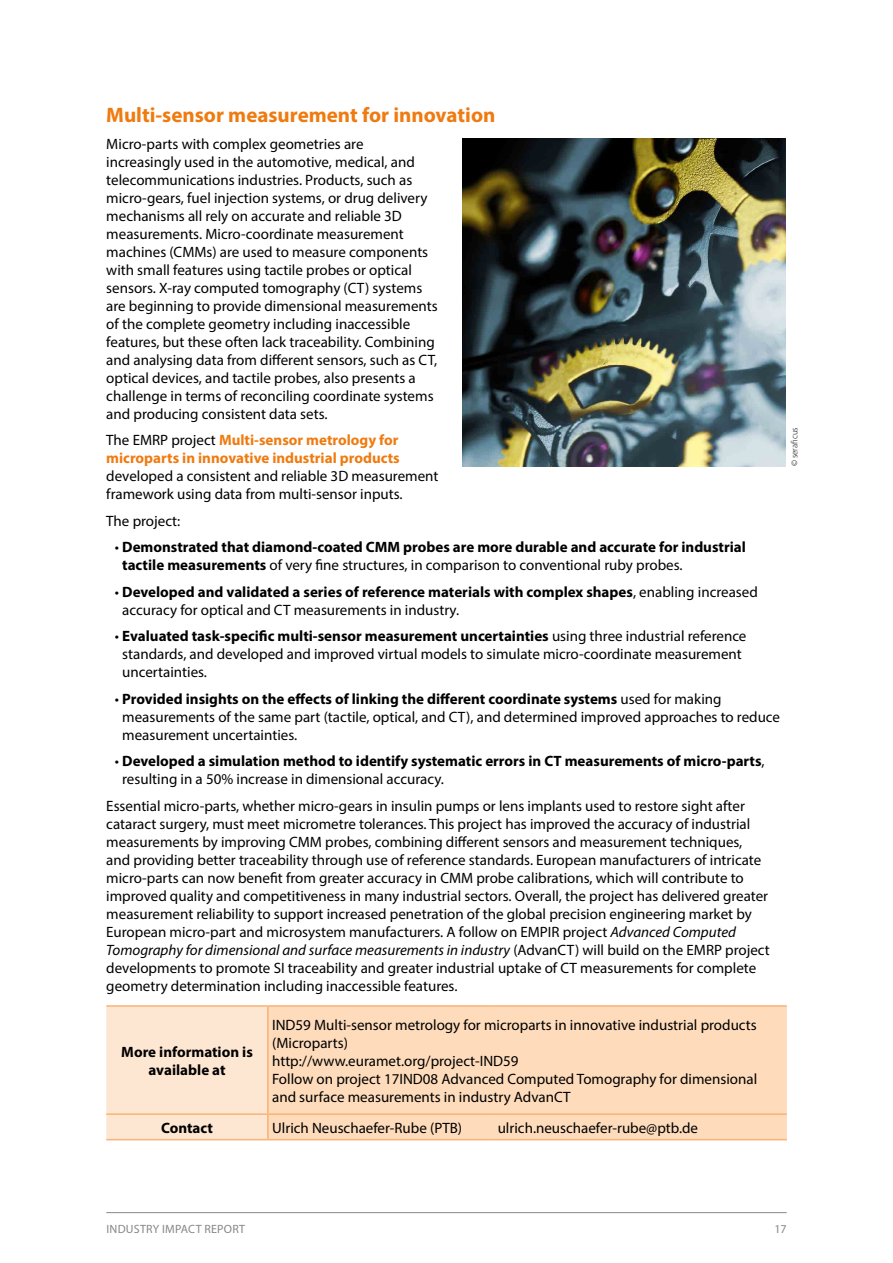
<style>
.page{position:relative;width:893px;height:1263px;background:#fff}
.page>*{position:absolute;margin:0;border:0;box-sizing:border-box;transform-origin:0 0}
.t1{font:700 21px "Myriad Pro";color:#ef7b10}
.t2{font:15px/18px "Myriad Pro";color:#000}
.t3{font:700 15px/18px "Myriad Pro";color:#000}
.t4{font:700 15px/18px "Myriad Pro";color:#ef7b10}
.t5{font:12px "Myriad Pro";letter-spacing:.02em;color:#878787}
.t6{font:300 9px "Myriad Pro";color:#000}
.s1{font-weight:400;color:#000}
.s2{font-weight:400}
.s3{font-weight:700}
.s4{font-style:italic}
</style>
<div class="page">
<hr style="left:106px;top:1212px;width:681px;height:1px;background:#878787">
<div style="left:106px;top:1007px;width:161px;height:132px;background:#fee7d2"></div>
<div style="left:269px;top:1007px;width:518px;height:132px;background:#fddbbb"></div>
<hr style="left:106px;top:1005px;width:162px;height:2px;background:#f8b375">
<hr style="left:267px;top:1007px;width:2px;height:106px;background:#f8b375">
<hr style="left:268px;top:1005px;width:225px;height:2px;background:#f8b375">
<hr style="left:493px;top:1005px;width:294px;height:2px;background:#f8b375">
<hr style="left:106px;top:1113px;width:162px;height:2px;background:#f8b375">
<hr style="left:106px;top:1139px;width:162px;height:1px;background:#f8b375">
<hr style="left:267px;top:1115px;width:2px;height:24px;background:#f8b375">
<hr style="left:268px;top:1113px;width:225px;height:2px;background:#f8b375">
<hr style="left:268px;top:1139px;width:225px;height:1px;background:#f8b375">
<hr style="left:493px;top:1113px;width:294px;height:2px;background:#f8b375">
<hr style="left:493px;top:1139px;width:294px;height:1px;background:#f8b375">
<img style="left:462px;top:138px;width:324px;height:328px">
<h1 class="t1" style="left:106px;top:101px;width:391px">Multi-sensor measurement for innovation</h1>
<p class="t2" style="left:106px;top:134px;width:333px">Micro-parts with complex geometries are increasingly used in the automotive, medical, and telecommunications industries. Products, such as micro-gears, fuel injection systems, or drug delivery mechanisms all rely on accurate and reliable 3D measurements. Micro-coordinate measurement machines (CMMs) are used to measure components with small features using tactile probes or optical sensors. X-ray computed tomography (CT) systems are beginning to provide dimensional measurements of the complete geometry including inaccessible features, but these often lack traceability. Combining and analysing data from different sensors, such as CT, optical devices, and tactile probes, also presents a challenge in terms of reconciling coordinate systems and producing consistent data sets.</p>
<p class="t4" style="left:106px;top:431px;width:295px"><span class="s1">The EMRP project</span> Multi-sensor metrology for microparts in innovative industrial products</p>
<p class="t2" style="left:106px;top:467px;width:334px">developed a consistent and reliable 3D measurement framework using data from multi-sensor inputs.</p>
<p class="t2" style="left:106px;top:511px;width:76px">The project:</p>
<p class="t3" style="left:122px;top:538px;width:625px;text-indent:-7px"><span class="s2">•</span> Demonstrated that diamond-coated CMM probes are more durable and accurate for industrial tactile measurements <span class="s2">of very fine structures, in comparison to conventional ruby probes.</span></p>
<p class="t2" style="left:122px;top:582px;width:637px;text-indent:-7px">• <span class="s3">Developed and validated a series of reference materials with complex shapes</span>, enabling increased accuracy for optical and CT measurements in industry.</p>
<p class="t2" style="left:122px;top:627px;width:626px;text-indent:-7px">• <span class="s3">Evaluated task-specific multi-sensor measurement uncertainties</span> using three industrial reference standards, and developed and improved virtual models to simulate micro-coordinate measurement uncertainties.</p>
<p class="t2" style="left:122px;top:689px;width:659px;text-indent:-7px">• <span class="s3">Provided insights on the effects of linking the different coordinate systems</span> used for making measurements of the same part (tactile, optical, and CT), and determined improved approaches to reduce measurement uncertainties.</p>
<p class="t3" style="left:122px;top:752px;width:644px;text-indent:-7px"><span class="s2">•</span> Developed a simulation method to identify systematic errors in CT measurements of micro-parts<span class="s2">, resulting in a 50% increase in dimensional accuracy.</span></p>
<p class="t2" style="left:106px;top:796px;width:665px">Essential micro-parts, whether micro-gears in insulin pumps or lens implants used to restore sight after cataract surgery, must meet micrometre tolerances. This project has improved the accuracy of industrial measurements by improving CMM probes, combining different sensors and measurement techniques, and providing better traceability through use of reference standards. European manufacturers of intricate micro-parts can now benefit from greater accuracy in CMM probe calibrations, which will contribute to improved quality and competitiveness in many industrial sectors. Overall, the project has delivered greater measurement reliability to support increased penetration of the global precision engineering market by European micro-part and microsystem manufacturers. A follow on EMPIR project <span class="s4">Advanced Computed Tomography for dimensional and surface measurements in industry</span> (AdvanCT) will build on the EMRP project developments to promote SI traceability and greater industrial uptake of CT measurements for complete geometry determination including inaccessible features.</p>
<p class="t3" style="left:121px;top:1042px;width:133px;text-align:center">More information is available at</p>
<p class="t2" style="left:272px;top:1015px;width:487px">IND59 Multi-sensor metrology for microparts in innovative industrial products (Microparts)<br>http://www.euramet.org/project-IND59<br>Follow on project 17IND08 Advanced Computed Tomography for dimensional and surface measurements in industry AdvanCT</p>
<p class="t3" style="left:161px;top:1118px;width:53px">Contact</p>
<p class="t2" style="left:272px;top:1118px;width:192px">Ulrich Neuschaefer-Rube (PTB)</p>
<p class="t2" style="left:498px;top:1118px;width:202px">ulrich.neuschaefer-rube@ptb.de</p>
<p class="t6" style="left:789px;top:466px;width:41px;rotate:-90deg">© seraficus</p>
<p class="t5" style="left:106px;top:1222px;width:140px">INDUSTRY IMPACT REPORT</p>
<p class="t5" style="left:774px;top:1222px;width:14px">17</p>
</div>
